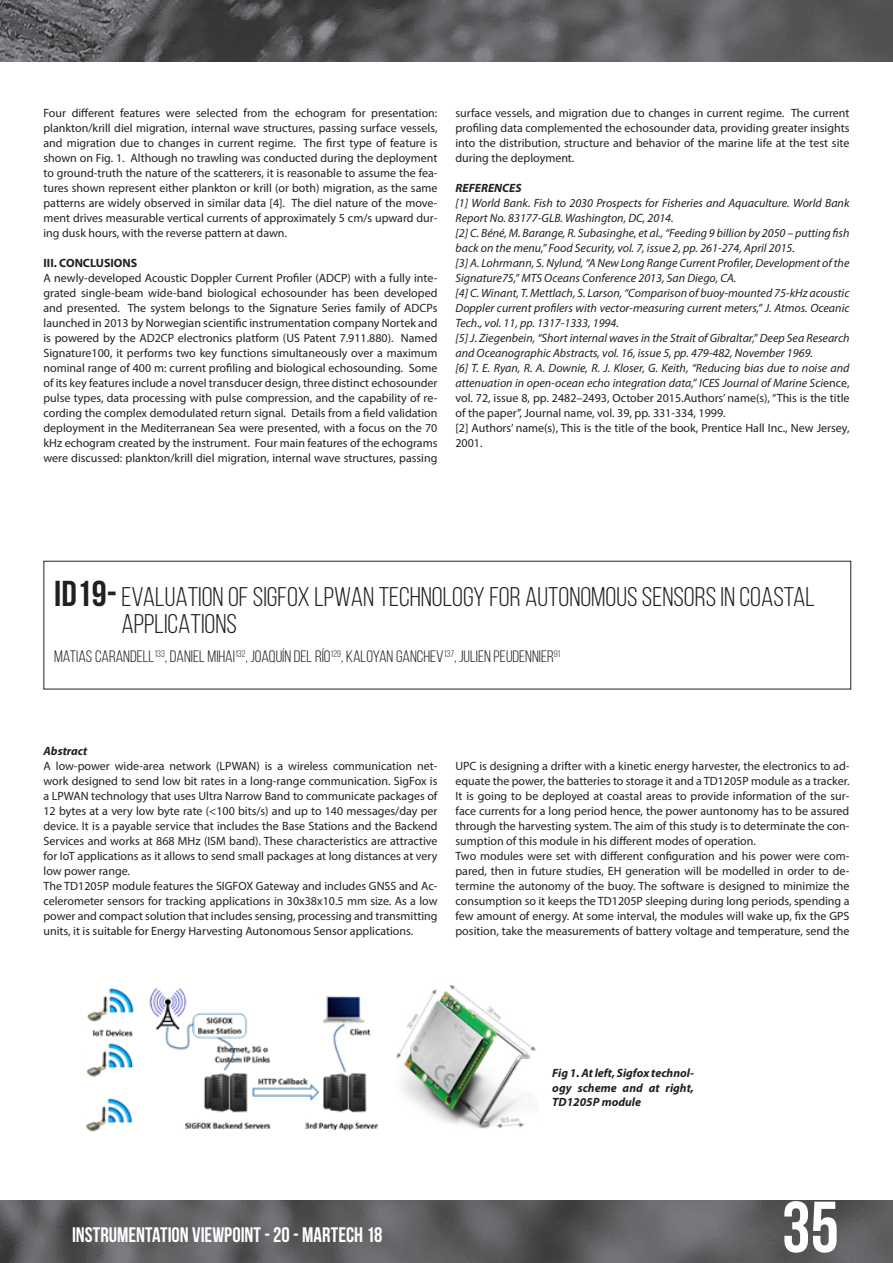
<style>
.page{position:relative;width:893px;height:1263px;background:#fff}
.page>*{position:absolute;margin:0;border:0;box-sizing:border-box;transform-origin:0 0}
.t1{font:700 72px "Bebas Neue";color:#fff}
.TITOLS{font:27px/27px "Bebas Neue";color:#231f20;scale:1.05 1}
.t2{font:700 21px "Bebas Neue";color:#fff}
.AUTORS{font:16.5px "Bebas Neue";color:#231f20;scale:1.05 1}
.CUERPO_TEXTO{font:12px/15px "Myriad Pro";color:#231f20;text-align:justify}
.CUERPO_TEXTO-2{font:italic 12px/15px "Myriad Pro";color:#231f20}
.pie_de_foto{font:italic 700 12px/14.4px "Myriad Pro";color:#231f20;text-align:justify}
.CUERPO_TEXTO-3{font:italic 700 12px "Myriad Pro";color:#231f20}
.CUERPO_TEXTO-4{font:700 12px "Myriad Pro";color:#231f20}
.s1{font-style:normal}
.s2{font-weight:700;font-size:36px}
</style>
<div class="page">
<img style="left:0;top:1200px;width:893px;height:63px">
<img style="left:0;top:0;width:893px;height:62px">
<img style="left:86px;top:987px;width:293px;height:149px">
<img style="left:396px;top:984px;width:140px;height:144px">
<p class="CUERPO_TEXTO" style="left:44px;top:106px;width:395px">Four different features were selected from the echogram for presentation: plankton/krill diel migration, internal wave structures, passing surface vessels, and migration due to changes in current regime. The first type of feature is shown on Fig. 1. Although no trawling was conducted during the deployment to ground-truth the nature of the scatterers, it is reasonable to assume the fea&shy;tures shown represent either plankton or krill (or both) migration, as the same patterns are widely observed in similar data [4]. The diel nature of the move&shy;ment drives measurable vertical currents of approximately 5 cm/s upward dur&shy;ing dusk hours, with the reverse pattern at dawn.</p>
<p class="CUERPO_TEXTO-4" style="left:44px;top:255px;width:95px">III. CONCLUSIONS</p>
<p class="CUERPO_TEXTO" style="left:44px;top:271px;width:396px">A newly-developed Acoustic Doppler Current Profiler (ADCP) with a fully inte&shy;grated single-beam wide-band biological echosounder has been developed and presented. The system belongs to the Signature Series family of ADCPs launched in 2013 by Norwegian scientific instrumentation company Nortek and is powered by the AD2CP electronics platform (US Patent 7.911.880). Named Signature100, it performs two key functions simultaneously over a maximum nominal range of 400 m: current profiling and biological echosounding. Some of its key features include a novel transducer design, three distinct echosounder pulse types, data processing with pulse compression, and the capability of re&shy;cording the complex demodulated return signal. Details from a field validation deployment in the Mediterranean Sea were presented, with a focus on the 70 kHz echogram created by the instrument. Four main features of the echograms were discussed: plankton/krill diel migration, internal wave structures, passing</p>
<p class="CUERPO_TEXTO" style="left:455px;top:106px;width:395px">surface vessels, and migration due to changes in current regime. The current profiling data complemented the echosounder data, providing greater insights into the distribution, structure and behavior of the marine life at the test site during the deployment.</p>
<p class="CUERPO_TEXTO-3" style="left:455px;top:180px;width:68px">REFERENCES</p>
<p class="CUERPO_TEXTO-2" style="left:455px;top:196px;width:395px">[1] World Bank. Fish to 2030 Prospects for Fisheries and Aquaculture. World Bank<br>Report No. 83177-GLB. Washington, DC, 2014.</p>
<p class="CUERPO_TEXTO-2" style="left:455px;top:226px;width:395px">[2] C. Béné, M. Barange, R. Subasinghe, et al., “Feeding 9 billion by 2050 – putting fish back on the menu,” Food Security, vol. 7, issue 2, pp. 261-274, April 2015.</p>
<p class="CUERPO_TEXTO-2" style="left:455px;top:256px;width:395px">[3] A. Lohrmann, S. Nylund, “A New Long Range Current Profiler, Development of the<br>Signature75,” MTS Oceans Conference 2013, San Diego, CA.</p>
<p class="CUERPO_TEXTO-2" style="left:455px;top:286px;width:395px;text-align:justify">[4] C. Winant, T. Mettlach, S. Larson, “Comparison of buoy-mounted 75-kHz acoustic Doppler current profilers with vector-measuring current meters,” J. Atmos. Oceanic Tech., vol. 11, pp. 1317-1333, 1994.</p>
<p class="CUERPO_TEXTO-2" style="left:455px;top:331px;width:395px">[5] J. Ziegenbein, “Short internal waves in the Strait of Gibraltar,” Deep Sea Research and Oceanographic Abstracts, vol. 16, issue 5, pp. 479-482, November 1969.</p>
<p class="CUERPO_TEXTO-2" style="left:455px;top:361px;width:396px;text-align:justify">[6] T. E. Ryan, R. A. Downie, R. J. Kloser, G. Keith, “Reducing bias due to noise and attenuation in open-ocean echo integration data,” ICES Journal of Marine Sci<span class="s1">ence, vol. 72, issue 8, pp. 2482–2493, October 2015.Authors’ name(s), “This is the title of the paper”, Journal name, vol. 39, pp. 331-334, 1999.</span></p>
<p class="CUERPO_TEXTO" style="left:455px;top:421px;width:395px">[2] Authors’ name(s), This is the title of the book, Prentice Hall Inc., New Jersey,<br>2001.</p>
<p class="TITOLS" style="left:121px;top:583px;width:662px;text-indent:-67px"><span class="s2">ID19-</span> EVALUATION OF SIGFOX LPWAN TECHNOLOGY FOR AUTONOMOUS SENSORS IN COASTAL<br>APPLICATIONS</p>
<p class="AUTORS" style="left:54px;top:648px;width:484px">MATIAS CARANDELL<sup>133</sup>, DANIEL MIHAI<sup>132</sup>, JOAQUÍN DEL RÍO<sup>129</sup>, KALOYAN GANCHEV<sup>137</sup>, JULIEN PEUDENNIER<sup>91</sup></p>
<p class="CUERPO_TEXTO-3" style="left:44px;top:743px;width:45px">Abstract</p>
<p class="CUERPO_TEXTO" style="left:44px;top:758px;width:396px">A low-power wide-area network (LPWAN) is a wireless communication net&shy;work designed to send low bit rates in a long-range communication. SigFox is a LPWAN technology that uses Ultra Narrow Band to communicate packages of 12 bytes at a very low byte rate (&lt;100 bits/s) and up to 140 messages/day per device. It is a payable service that includes the Base Stations and the Backend Services and works at 868 MHz (ISM band). These characteristics are attractive for IoT applications as it allows to send small packages at long distances at very low power range.</p>
<p class="CUERPO_TEXTO" style="left:44px;top:878px;width:395px">The TD1205P module features the SIGFOX Gateway and includes GNSS and Ac&shy;celerometer sensors for tracking applications in 30x38x10.5 mm size. As a low power and compact solution that includes sensing, processing and transmitting units, it is suitable for Energy Harvesting Autonomous Sensor applications.</p>
<p class="CUERPO_TEXTO" style="left:455px;top:758px;width:395px">UPC is designing a drifter with a kinetic energy harvester, the electronics to ad&shy;equate the power, the batteries to storage it and a TD1205P module as a tracker.<br>It is going to be deployed at coastal areas to provide information of the sur&shy;face currents for a long period hence, the power auntonomy has to be assured through the harvesting system. The aim of this study is to determinate the con&shy;sumption of this module in his different modes of operation.</p>
<p class="CUERPO_TEXTO" style="left:455px;top:848px;width:395px">Two modules were set with different configuration and his power were com&shy;pared, then in future studies, EH generation will be modelled in order to de&shy;termine the autonomy of the buoy. The software is designed to minimize the consumption so it keeps the TD1205P sleeping during long periods, spending a few amount of energy. At some interval, the modules will wake up, fix the GPS position, take the measurements of battery voltage and temperature, send the</p>
<h3 class="t2" style="left:72px;top:1223px;width:312px">INSTRUMENTATION VIEWPOINT - 20 - MARTECH 18</h3>
<p class="pie_de_foto" style="left:552px;top:1065px;width:143px">Fig 1. At left, Sigfox technol&shy;ogy scheme and at right, TD1205P module</p>
<h1 class="t1" style="left:782px;top:1188px;width:59px">35</h1>
</div>
